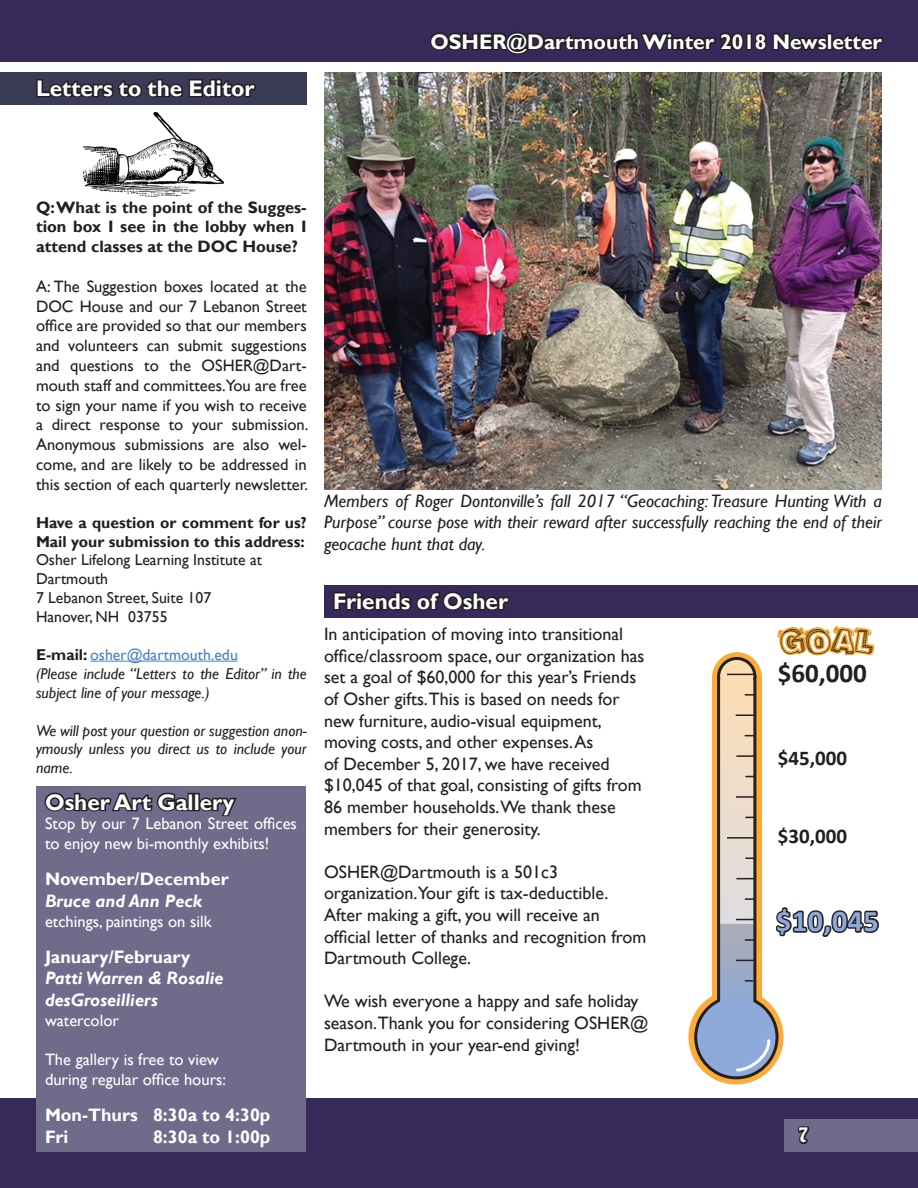
<style>
.page{position:relative;width:918px;height:1188px;background:#fff}
.page>*{position:absolute;margin:0;border:0;box-sizing:border-box;transform-origin:0 0}
.t1{font:36px "Packaging Funny";color:#231f20}
.t2{font:700 30px "Calibri";color:#8eaadb}
.t3{font:700 27px "Calibri";color:#231f20}
.t4{font:700 22.5px "Gill Sans";color:#fff}
.t5{font:700 21px "Gill Sans";color:#fff}
.t6{font:700 21px "Calibri";color:#231f20}
.t7{font:18px/21.6px "Gill Sans";color:#231f20}
.t8{font:italic 18px/21.6px "Gill Sans";color:#231f20;text-align:justify}
.t9{font:700 18px "Gill Sans";color:#fff}
.t10{font:italic 700 18px/21.6px "Gill Sans";color:#fff}
.t11{font:18px "Hobo Std";color:#fff}
.t12{font:16.5px/19.8px "Gill Sans";color:#231f20;text-align:justify}
.t13{font:16.5px/19.8px "Gill Sans";color:#fff}
.t14{font:700 16.5px/19.8px "Gill Sans";color:#231f20;text-align:justify}
.t15{font:italic 15.75px/18.9px "Gill Sans";color:#231f20}
.t16{font:15.75px "Gill Sans";color:#231f20}
.t17{font:700 15.75px/18.9px "Gill Sans";color:#231f20}
.t18{font:15.75px "Gill Sans";color:#4a81bf}
.s1{font-weight:700;color:#231f20}
</style>
<div class="page">
<div style="left:0;top:1099px;width:918px;height:89px;background:#372959"></div>
<div style="left:0;top:0;width:918px;height:61px;background:#372959"></div>
<svg style="left:430px;top:31px;width:314px;height:24px"></svg>
<div style="left:746px;top:33px;width:6px;height:17px;border:3px solid #231f20"></div>
<svg style="left:754px;top:32px;width:130px;height:19px"></svg>
<div style="left:785px;top:1120px;width:133px;height:32px;background:#6f6b8b"></div>
<svg style="left:797px;top:1126px;width:13px;height:19px"></svg>
<div style="left:36px;top:787px;width:270px;height:365px;background:#6f6b8b"></div>
<svg style="left:44px;top:792px;width:147px;height:20px"></svg>
<div style="left:188px;top:793px;width:6px;height:18px;border:3px solid #231f20"></div>
<div style="left:194px;top:793px;width:6px;height:18px;border:3px solid #231f20"></div>
<svg style="left:197px;top:795px;width:40px;height:22px"></svg>
<hr style="left:90px;top:661px;width:148px;height:1px;background:#4a81bf">
<img style="left:83px;top:113px;width:141px;height:84px">
<img style="left:324px;top:73px;width:558px;height:417px">
<div style="left:0;top:73px;width:307px;height:32px;background:#3a3b57"></div>
<svg style="left:36px;top:78px;width:221px;height:20px"></svg>
<div style="left:324px;top:586px;width:594px;height:32px;background:#372959"></div>
<svg style="left:333px;top:591px;width:177px;height:20px"></svg>
<svg style="left:688px;top:626px;width:191px;height:458px"></svg>
<p class="t4" style="left:36px;top:75px;width:220px">Letters to the Editor</p>
<p class="t5" style="left:431px;top:29px;width:453px">OSHER@Dartmouth Winter 2018 Newsletter</p>
<p class="t14" style="left:36px;top:198px;width:272px">Q: What is the point of the Sugges&shy;tion box I see in the lobby when I attend classes at the DOC House?</p>
<p class="t12" style="left:36px;top:277px;width:274px">A: The Suggestion boxes located at the DOC House and our 7 Lebanon Street office are provided so that our members and volunteers can submit suggestions and questions to the OSHER@Dart&shy;mouth staff and committees.You are free to sign your name if you wish to receive a direct response to your submission.<br>Anonymous submissions are also wel&shy;come, and are likely to be addressed in this section of each quarterly newsletter.</p>
<p class="t17" style="left:36px;top:513px;width:272px">Have a question or comment for us?<br>Mail your submission to this address:</p>
<p class="t16" style="left:36px;top:551px;width:228px">Osher Lifelong Learning Institute at</p>
<p class="t16" style="left:36px;top:570px;width:74px">Dartmouth</p>
<p class="t16" style="left:36px;top:589px;width:177px">7 Lebanon Street, Suite 107</p>
<p class="t16" style="left:36px;top:608px;width:133px">Hanover, NH 03755</p>
<p class="t18" style="left:36px;top:646px;width:203px"><span class="s1">E-mail:</span> osher@dartmouth.edu</p>
<p class="t15" style="left:36px;top:664px;width:272px">(Please include “Letters to the Editor” in the subject line of your message.)</p>
<p class="t15" style="left:36px;top:721px;width:272px;text-align:justify">We will post your question or suggestion anon&shy;ymously unless you direct us to include your name.</p>
<p class="t4" style="left:45px;top:789px;width:191px">Osher Art Gallery</p>
<p class="t13" style="left:45px;top:814px;width:254px">Stop by our 7 Lebanon Street offices to enjoy new bi-monthly exhibits!</p>
<p class="t9" style="left:45px;top:868px;width:185px">November/December</p>
<p class="t10" style="left:45px;top:890px;width:159px">Bruce and Ann Peck</p>
<p class="t13" style="left:45px;top:911px;width:168px">etchings, paintings on silk</p>
<p class="t9" style="left:45px;top:946px;width:147px">January/February</p>
<p class="t10" style="left:45px;top:968px;width:180px">Patti Warren &amp; Rosalie desGroseilliers</p>
<p class="t13" style="left:45px;top:1010px;width:76px">watercolor</p>
<p class="t13" style="left:45px;top:1050px;width:175px">The gallery is free to view</p>
<p class="t13" style="left:45px;top:1070px;width:183px">during regular office hours:</p>
<p class="t9" style="left:45px;top:1104px;width:227px">Mon-Thurs 8:30a to 4:30p</p>
<p class="t9" style="left:45px;top:1126px;width:25px">Fri</p>
<p class="t9" style="left:153px;top:1126px;width:119px">8:30a to 1:00p</p>
<p class="t8" style="left:324px;top:490px;width:560px">Members of Roger Dontonville’s fall 2017 “Geocaching: Treasure Hunting With a Purpose” course pose with their reward after successfully reaching the end of their geocache hunt that day.</p>
<p class="t4" style="left:333px;top:588px;width:177px">Friends of Osher</p>
<p class="t7" style="left:324px;top:624px;width:322px">In anticipation of moving into transitional office/classroom space, our organization has set a goal of $60,000 for this year’s Friends of Osher gifts.This is based on needs for new furniture, audio-visual equipment, moving costs, and other expenses. As<br>of December 5, 2017, we have received $10,045 of that goal, consisting of gifts from 86 member households.We thank these members for their generosity.</p>
<p class="t7" style="left:324px;top:861px;width:324px">OSHER@Dartmouth is a 501c3 organization.Your gift is tax-deductible.<br>After making a gift, you will receive an official letter of thanks and recognition from Dartmouth College.</p>
<p class="t7" style="left:324px;top:991px;width:326px">We wish everyone a happy and safe holiday season.Thank you for considering OSHER@<br>Dartmouth in your year-end giving!</p>
<p class="t1" style="left:779px;top:624px;width:95px">GOAL</p>
<p class="t3" style="left:778px;top:656px;width:91px">$60,000</p>
<p class="t6" style="left:778px;top:744px;width:71px">$45,000</p>
<p class="t6" style="left:778px;top:823px;width:71px">$30,000</p>
<p class="t2" style="left:776px;top:902px;width:104px">$10,045</p>
<p class="t11" style="left:798px;top:1123px;width:12px">7</p>
</div>
